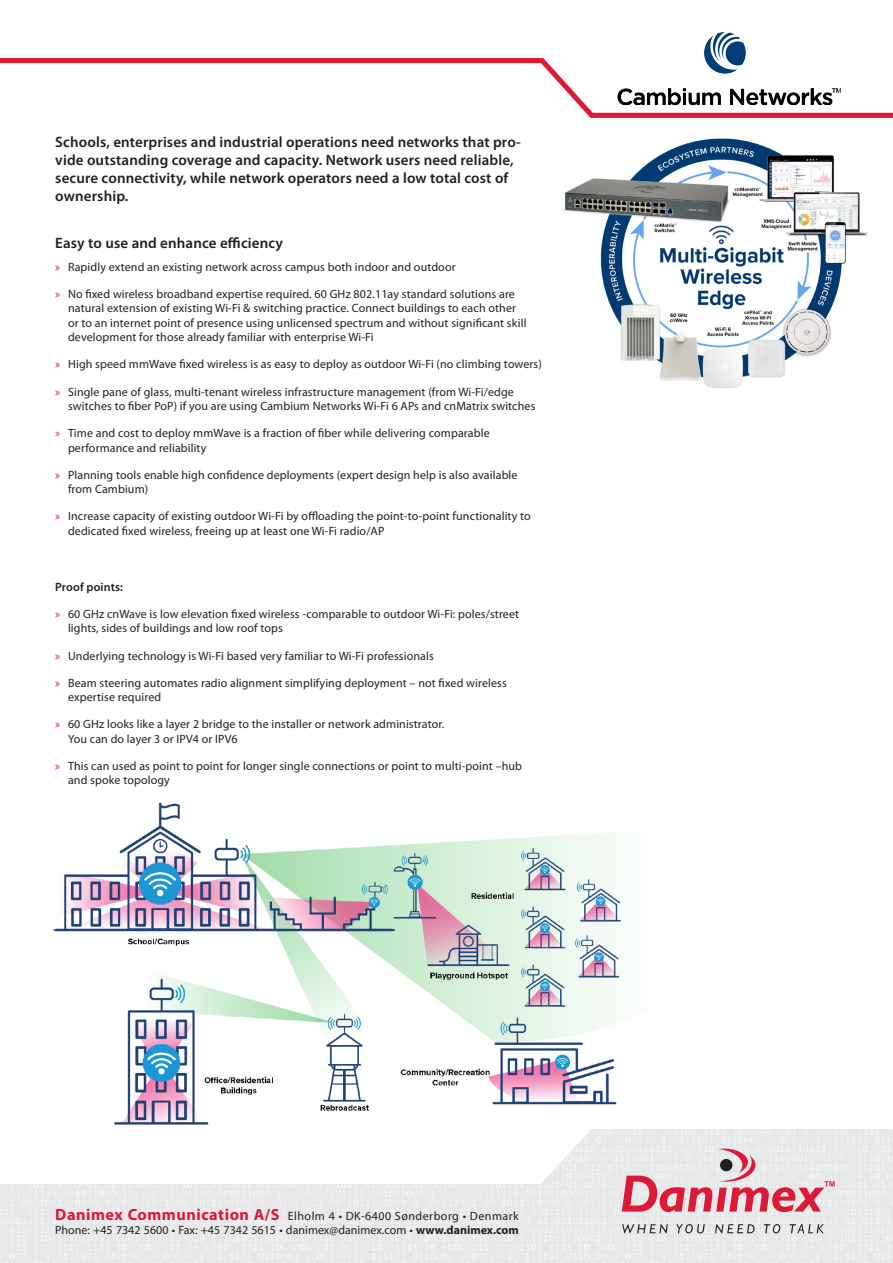
<style>
.page{position:relative;width:893px;height:1263px;background:#fff}
.page>*{position:absolute;margin:0;border:0;box-sizing:border-box;transform-origin:0 0}
.Mellembrik_10_12{font:600 15px/18px "Myriad Pro";letter-spacing:.01em;color:#231f20}
.t1{font:12px/14.4px "Myriad Pro";letter-spacing:.01em;color:#231f20}
.Mellembrik_10_12-2{font:600 12px "Myriad Pro";letter-spacing:.01em;color:#231f20}
.s1{color:#dc1a36}
.s2{font-weight:700;font-size:16.2px;color:#dc1a36}
.s3{font-weight:700}
</style>
<div class="page">
<svg style="left:0;top:1129px;width:893px;height:134px;fill:#eaebec"></svg>
<svg style="left:622px;top:1224px;width:46px;height:9px"></svg>
<svg style="left:676px;top:1224px;width:29px;height:9px"></svg>
<svg style="left:715px;top:1224px;width:40px;height:9px"></svg>
<svg style="left:764px;top:1224px;width:16px;height:9px"></svg>
<svg style="left:789px;top:1224px;width:35px;height:9px"></svg>
<svg style="left:622px;top:1146px;width:213px;height:66px"></svg>
<svg style="left:0;top:58px;width:893px;height:60px"></svg>
<img style="left:585px;top:32px;width:280px;height:86px">
<img style="left:53px;top:802px;width:569px;height:323px">
<img style="left:562px;top:138px;width:306px;height:250px">
<p class="Mellembrik_10_12" style="left:55px;top:132px;width:467px">Schools, enterprises and industrial operations need networks that pro&shy;vide outstanding coverage and capacity. Network users need reliable, secure connectivity, while network operators need a low total cost of ownership.</p>
<p class="Mellembrik_10_12" style="left:55px;top:234px;width:229px">Easy to use and enhance efficiency</p>
<p class="t1" style="left:55px;top:259px;width:402px"><span class="s1">»</span> Rapidly extend an existing network across campus both indoor and outdoor</p>
<p class="t1" style="left:68px;top:287px;width:460px;text-indent:-13px"><span class="s1">»</span> No fixed wireless broadband expertise required. 60 GHz 802.11ay standard solutions are natural extension of existing Wi-Fi &amp; switching practice. Connect buildings to each other or to an internet point of presence using unlicensed spectrum and without significant skill development for those already familiar with enterprise Wi-Fi</p>
<p class="t1" style="left:55px;top:357px;width:488px"><span class="s1">»</span> High speed mmWave fixed wireless is as easy to deploy as outdoor Wi-Fi (no climbing towers)</p>
<p class="t1" style="left:68px;top:384px;width:469px;text-indent:-13px"><span class="s1">»</span> Single pane of glass, multi-tenant wireless infrastructure management (from Wi-Fi/edge switches to fiber PoP) if you are using Cambium Networks Wi-Fi 6 APs and cnMatrix switches</p>
<p class="t1" style="left:68px;top:426px;width:423px;text-indent:-13px"><span class="s1">»</span> Time and cost to deploy mmWave is a fraction of fiber while delivering comparable performance and reliability</p>
<p class="t1" style="left:68px;top:467px;width:451px;text-indent:-13px"><span class="s1">»</span> Planning tools enable high confidence deployments (expert design help is also available from Cambium)</p>
<p class="t1" style="left:68px;top:508px;width:464px;line-height:15px;text-indent:-13px"><span class="s1">»</span> Increase capacity of existing outdoor Wi-Fi by offloading the point-to-point functionality to dedicated fixed wireless, freeing up at least one Wi-Fi radio/AP</p>
<p class="Mellembrik_10_12-2" style="left:55px;top:579px;width:69px">Proof points:</p>
<p class="t1" style="left:68px;top:606px;width:453px;text-indent:-13px"><span class="s1">»</span> 60 GHz cnWave is low elevation fixed wireless -comparable to outdoor Wi-Fi: poles/street lights, sides of buildings and low roof tops</p>
<p class="t1" style="left:55px;top:648px;width:380px"><span class="s1">»</span> Underlying technology is Wi-Fi based very familiar to Wi-Fi professionals</p>
<p class="t1" style="left:68px;top:675px;width:440px;text-indent:-13px"><span class="s1">»</span> Beam steering automates radio alignment simplifying deployment – not fixed wireless expertise required</p>
<p class="t1" style="left:68px;top:717px;width:378px;text-indent:-13px"><span class="s1">»</span> 60 GHz looks like a layer 2 bridge to the installer or network administrator.<br>You can do layer 3 or IPV4 or IPV6</p>
<p class="t1" style="left:68px;top:758px;width:456px;text-indent:-13px"><span class="s1">»</span> This can used as point to point for longer single connections or point to multi-point –hub and spoke topology</p>
<p class="t1" style="left:55px;top:1208px;width:465px"><span class="s2">Danimex Communication A/S</span> Elholm 4 • DK-6400 Sønderborg • Denmark<br>Phone: +45 7342 5600 • Fax: +45 7342 5615 • danimex@danimex.com • <span class="s3">www.danimex.com</span></p>
</div>
